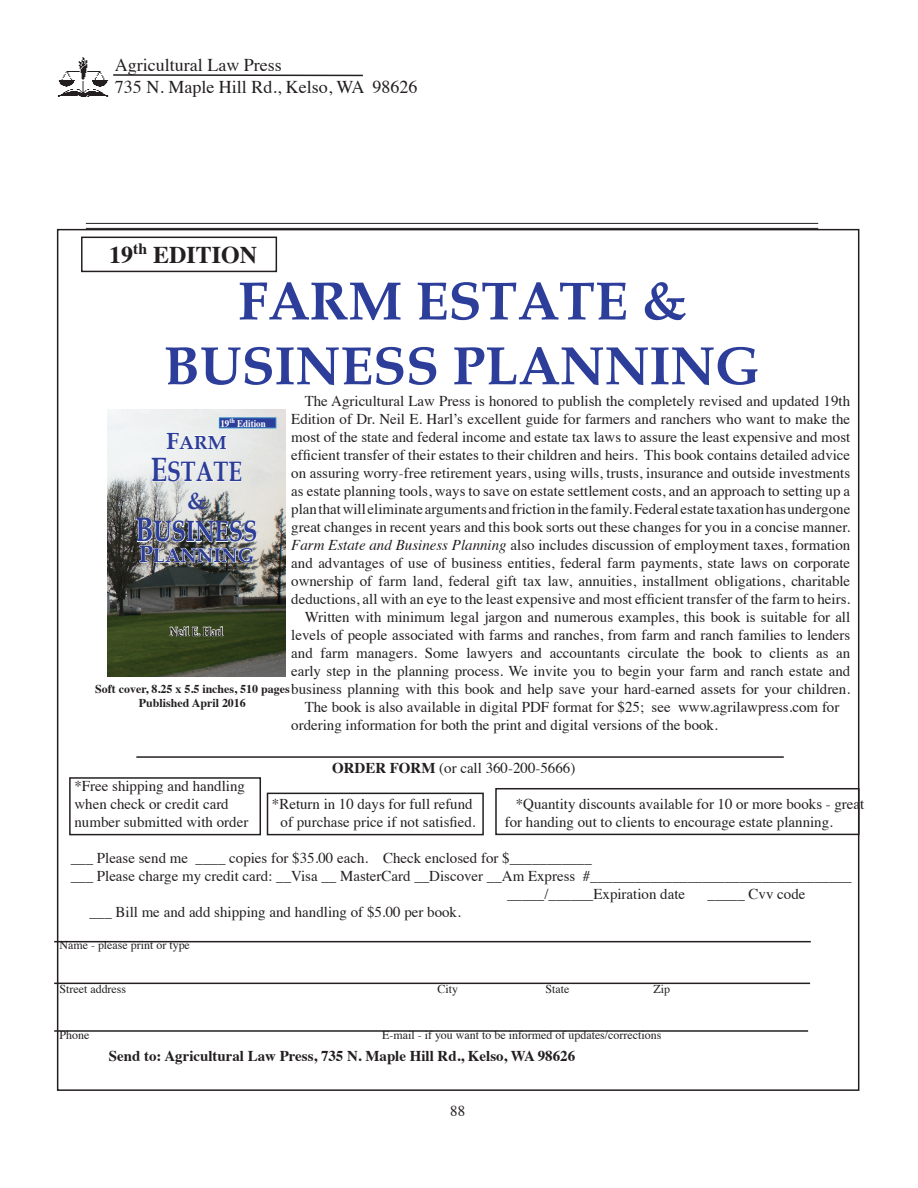
<style>
.page{position:relative;width:918px;height:1188px;background:#fff}
.page>*{position:absolute;margin:0;border:0;box-sizing:border-box;transform-origin:0 0}
.t1{font:700 54px/64.8px "Book Antiqua";color:#2c3e99;text-align:center}
.t2{font:700 29.25px "Book Antiqua";color:#2c3e99;scale:.8 1}
.t3{font:700 28.2px "Book Antiqua";color:#2c3e99;scale:.8 1}
.t4{font:700 24px "Times";color:#231f20}
.t5{font:700 23.4px "Book Antiqua";color:#2c3e99}
.t6{font:700 19.8px "Book Antiqua";color:#2c3e99}
.t7{font:700 18.9px "Book Antiqua";color:#2c3e99}
.t8{font:18px/21.6px "Times";color:#231f20}
.t9{font:15px/18px "Times";color:#231f20}
.t10{font:700 15px "Times";color:#231f20}
.t11{font:700 12.3px "Book Antiqua";color:#231f20;scale:.8 1}
.t12{font:12px "Times";color:#231f20}
.t13{font:700 12px/14.4px "Times";color:#231f20;text-align:center}
.t14{font:700 10.2px "Times";color:#fff;scale:.89 1}
.s1{font-style:italic}
.s2{font-size:23.4px}
.s3{font-size:33.75px}
.s4{font-weight:700}
</style>
<div class="page">
<img style="left:58px;top:57px;width:51px;height:40px">
<svg style="left:113px;top:74px;width:250px;height:3px"></svg>
<hr style="left:86px;top:223px;width:732px;height:1px;background:#231f20">
<hr style="left:86px;top:228px;width:732px;height:1px;background:#231f20">
<div style="left:81px;top:237px;width:196px;height:35px;border:1px solid #231f20"></div>
<hr style="left:54px;top:983px;width:756px;height:1px;background:#231f20">
<hr style="left:54px;top:1030px;width:754px;height:2px;background:#231f20">
<hr style="left:54px;top:941px;width:757px;height:1px;background:#231f20">
<hr style="left:136px;top:756px;width:648px;height:2px;background:#231f20">
<div style="left:69px;top:777px;width:192px;height:58px;border:2px solid #231f20"></div>
<div style="left:495px;top:788px;width:365px;height:47px;border:2px solid #231f20"></div>
<img style="left:107px;top:409px;width:28px;height:268px">
<svg style="left:135px;top:222px;width:625px;height:614px"></svg>
<div style="left:219px;top:418px;width:57px;height:10px;background:#2c3e99;border:1px solid #2882c4"></div>
<p class="t8" style="left:115px;top:53px;width:304px">Agricultural Law Press<br>735 N. Maple Hill Rd., Kelso, WA 98626</p>
<h3 class="t4" style="left:109px;top:232px;width:150px">19<sup>th</sup> EDITION</h3>
<h1 class="t1" style="left:164px;top:269px;width:598px">FARM ESTATE &amp;<br>BUSINESS PLANNING</h1>
<p class="t9" style="left:305px;top:390px;width:547px">The Agricultural Law Press is honored to publish the completely revised and updated 19th</p>
<p class="t9" style="left:291px;top:408px;width:560px">Edition of Dr. Neil E. Harl’s excellent guide for farmers and ranchers who want to make the</p>
<p class="t9" style="left:291px;top:426px;width:561px">most of the state and federal income and estate tax laws to assure the least expensive and most</p>
<p class="t9" style="left:291px;top:444px;width:560px">efficient transfer of their estates to their children and heirs. This book contains detailed advice</p>
<p class="t9" style="left:291px;top:462px;width:561px">on assuring worry-free retirement years, using wills, trusts, insurance and outside investments</p>
<p class="t9" style="left:291px;top:480px;width:560px">as estate planning tools, ways to save on estate settlement costs, and an approach to setting up a</p>
<p class="t9" style="left:291px;top:498px;width:561px">plan that will eliminate arguments and friction in the family. Federal estate taxation has undergone</p>
<p class="t9" style="left:291px;top:516px;width:560px">great changes in recent years and this book sorts out these changes for you in a concise manner.</p>
<p class="t9" style="left:291px;top:534px;width:561px"><span class="s1">Farm Estate and Business Planning</span> also includes discussion of employment taxes, formation</p>
<p class="t9" style="left:291px;top:552px;width:560px">and advantages of use of business entities, federal farm payments, state laws on corporate</p>
<p class="t9" style="left:291px;top:570px;width:561px">ownership of farm land, federal gift tax law, annuities, installment obligations, charitable</p>
<p class="t9" style="left:291px;top:588px;width:560px">deductions, all with an eye to the least expensive and most efficient transfer of the farm to heirs.</p>
<p class="t9" style="left:305px;top:606px;width:547px">Written with minimum legal jargon and numerous examples, this book is suitable for all</p>
<p class="t9" style="left:291px;top:624px;width:560px">levels of people associated with farms and ranches, from farm and ranch families to lenders</p>
<p class="t9" style="left:291px;top:642px;width:560px">and farm managers. Some lawyers and accountants circulate the book to clients as an</p>
<p class="t9" style="left:291px;top:660px;width:561px">early step in the planning process. We invite you to begin your farm and ranch estate and</p>
<p class="t9" style="left:291px;top:678px;width:560px">business planning with this book and help save your hard-earned assets for your children.</p>
<p class="t9" style="left:305px;top:696px;width:536px">The book is also available in digital PDF format for $25; see www.agrilawpress.com for</p>
<p class="t9" style="left:291px;top:714px;width:428px">ordering information for both the print and digital versions of the book.</p>
<p class="t14" style="left:220px;top:413px;width:52px">19<sup>th</sup> Edition</p>
<p class="t7" style="left:166px;top:431px;width:62px"><span class="s2">F</span>ARM</p>
<h3 class="t3" style="left:151px;top:455px;width:116px"><span class="s3">E</span>STATE</h3>
<h3 class="t5" style="left:187px;top:487px;width:21px">&amp;</h3>
<h2 class="t2" style="left:135px;top:514px;width:154px"><span class="s3">B</span>USINESS</h2>
<h3 class="t6" style="left:139px;top:544px;width:117px"><span class="s2">P</span>LANNING</h3>
<p class="t11" style="left:170px;top:624px;width:69px">Neil E. Harl</p>
<p class="t13" style="left:95px;top:680px;width:196px">Soft cover, 8.25 x 5.5 inches, 510 pages<br>Published April 2016</p>
<p class="t9" style="left:74px;top:776px;width:172px">*Free shipping and handling when check or credit card</p>
<p class="t9" style="left:332px;top:758px;width:245px"><span class="s4">ORDER FORM</span> (or call 360-200-5666)</p>
<p class="t9" style="left:272px;top:794px;width:202px">*Return in 10 days for full refund</p>
<p class="t9" style="left:516px;top:794px;width:350px">*Quantity discounts available for 10 or more books - great</p>
<p class="t9" style="left:74px;top:812px;width:175px">number submitted with order</p>
<p class="t9" style="left:281px;top:812px;width:197px">of purchase price if not satisfied.</p>
<p class="t9" style="left:505px;top:812px;width:330px">for handing out to clients to encourage estate planning.</p>
<p class="t9" style="left:71px;top:848px;width:523px">___ Please send me ____ copies for $35.00 each. Check enclosed for $___________</p>
<p class="t9" style="left:71px;top:866px;width:783px">___ Please charge my credit card: __Visa __ MasterCard __Discover __Am Express #___________________________________</p>
<p class="t9" style="left:507px;top:884px;width:180px">_____/______Expiration date</p>
<p class="t9" style="left:708px;top:884px;width:99px">_____ Cvv code</p>
<p class="t9" style="left:89px;top:902px;width:373px">___ Bill me and add shipping and handling of $5.00 per book.</p>
<p class="t12" style="left:60px;top:934px;width:132px">Name - please print or type</p>
<p class="t12" style="left:60px;top:977px;width:68px">Street address</p>
<p class="t12" style="left:438px;top:977px;width:22px">City</p>
<p class="t12" style="left:546px;top:977px;width:25px">State</p>
<p class="t12" style="left:654px;top:977px;width:18px">Zip</p>
<p class="t12" style="left:60px;top:1024px;width:31px">Phone</p>
<p class="t12" style="left:382px;top:1024px;width:281px">E-mail - if you want to be informed of updates/corrections</p>
<p class="t10" style="left:109px;top:1042px;width:468px">Send to: Agricultural Law Press, 735 N. Maple Hill Rd., Kelso, WA 98626</p>
<p class="t9" style="left:450px;top:1101px;width:16px">88</p>
</div>
